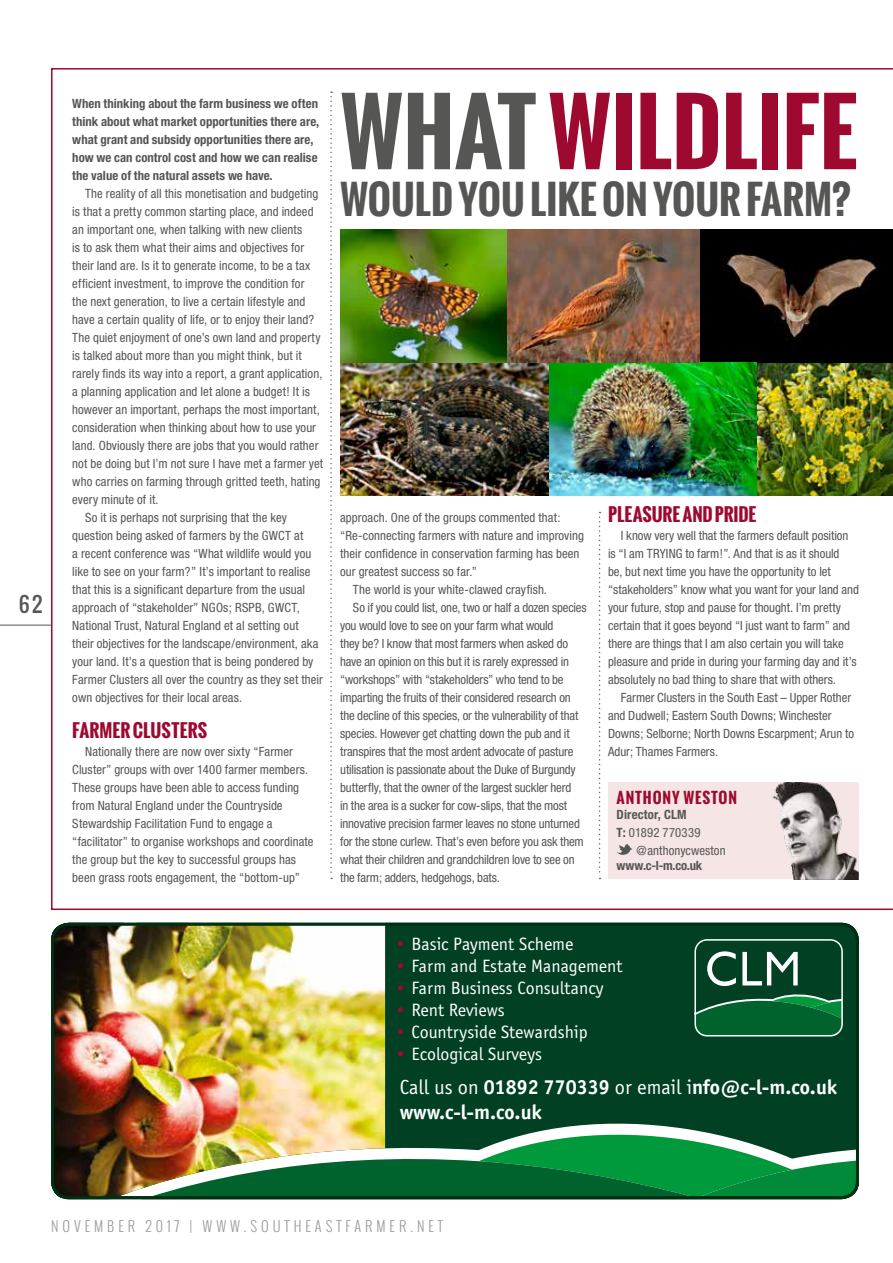
<style>
.page{position:relative;width:893px;height:1263px;background:#fff}
.page>*{position:absolute;margin:0;border:0;box-sizing:border-box;transform-origin:0 0}
.t1{font:700 87px "Oswald";color:#9e0a2f}
.t2{font:700 39px "Oswald";color:#565655}
.t3{font:700 21px/25.2px "Officina Sans";color:#fff}
.t4{font:20.7px "Oswald";color:#565655}
.t5{font:18.45px "Officina Sans";color:#fff}
.t6{font:700 18px "Oswald";color:#9e0a2f}
.t7{font:700 15px "Oswald";letter-spacing:.06em;color:#9e0a2f}
.t8{font:300 14.1px "Oswald";letter-spacing:.28em;color:#9c9c9d}
.t9{font:condensed 12.75px/18px "Helvetica Neue";letter-spacing:.005em;color:#565655}
.t10{font:condensed 12.75px "Helvetica Neue";letter-spacing:-.015em;color:#565655}
.t11{font:700 condensed 12.75px/18px "Helvetica Neue";letter-spacing:.005em;color:#565655}
.s1{color:#565655}
.s2{font-weight:700}
.s3{color:#9e0934}
.s4{font-weight:400}
</style>
<div class="page">
<hr style="left:0;top:625px;width:51px;height:1px;background:#565655">
<svg style="left:59px;top:923px;width:800px;height:276px;background:#0d5531"></svg>
<img style="left:52px;top:923px;width:333px;height:274px">
<div style="left:51px;top:923px;width:808px;height:276px;border:3px solid #003014;border-radius:17px"></div>
<svg style="left:693px;top:937px;width:151px;height:101px;background:#226543"></svg>
<img style="left:340px;top:229px;width:553px;height:266px">
<div style="left:608px;top:782px;width:251px;height:97px;background:#f5e6e5"></div>
<img style="left:772px;top:782px;width:87px;height:97px">
<svg style="left:617px;top:844px;width:15px;height:11px"></svg>
<svg style="left:330px;top:91px;width:2px;height:788px"></svg>
<svg style="left:599px;top:512px;width:2px;height:367px"></svg>
<h3 class="t4" style="left:19px;top:588px;width:25px">62</h3>
<p class="t11" style="left:72px;top:94px;width:249px">When thinking about the farm business we often think about what market opportunities there are, what grant and subsidy opportunities there are, how we can control cost and how we can realise the value of the natural assets we have.</p>
<p class="t9" style="left:85px;top:184px;width:235px">The reality of all this monetisation and budgeting</p>
<p class="t9" style="left:72px;top:202px;width:243px">is that a pretty common starting place, and indeed</p>
<p class="t9" style="left:72px;top:220px;width:231px">an important one, when talking with new clients</p>
<p class="t9" style="left:72px;top:238px;width:233px">is to ask them what their aims and objectives for</p>
<p class="t9" style="left:72px;top:256px;width:240px">their land are. Is it to generate income, to be a tax</p>
<p class="t9" style="left:72px;top:274px;width:234px">efficient investment, to improve the condition for</p>
<p class="t9" style="left:72px;top:292px;width:235px">the next generation, to live a certain lifestyle and</p>
<p class="t9" style="left:72px;top:310px;width:243px">have a certain quality of life, or to enjoy their land?</p>
<p class="t9" style="left:72px;top:328px;width:250px">The quiet enjoyment of one’s own land and property</p>
<p class="t9" style="left:72px;top:346px;width:231px">is talked about more than you might think, but it</p>
<p class="t9" style="left:72px;top:364px;width:252px">rarely finds its way into a report, a grant application,</p>
<p class="t9" style="left:72px;top:382px;width:239px">a planning application and let alone a budget! It is</p>
<p class="t9" style="left:72px;top:400px;width:249px">however an important, perhaps the most important,</p>
<p class="t9" style="left:72px;top:418px;width:245px">consideration when thinking about how to use your</p>
<p class="t9" style="left:72px;top:436px;width:248px">land. Obviously there are jobs that you would rather</p>
<p class="t9" style="left:72px;top:454px;width:252px">not be doing but I’m not sure I have met a farmer yet</p>
<p class="t9" style="left:72px;top:472px;width:250px">who carries on farming through gritted teeth, hating</p>
<p class="t9" style="left:72px;top:490px;width:88px">every minute of it.</p>
<p class="t9" style="left:85px;top:508px;width:203px">So it is perhaps not surprising that the key</p>
<p class="t9" style="left:72px;top:526px;width:233px">question being asked of farmers by the GWCT at</p>
<p class="t9" style="left:72px;top:544px;width:241px">a recent conference was “What wildlife would you</p>
<p class="t9" style="left:72px;top:562px;width:240px">like to see on your farm?” It’s important to realise</p>
<p class="t9" style="left:72px;top:580px;width:234px">that this is a significant departure from the usual</p>
<p class="t9" style="left:72px;top:598px;width:229px">approach of “stakeholder” NGOs; RSPB, GWCT,</p>
<p class="t9" style="left:72px;top:616px;width:228px">National Trust, Natural England et al setting out</p>
<p class="t9" style="left:72px;top:635px;width:248px">their objectives for the landscape/environment, aka</p>
<p class="t9" style="left:72px;top:653px;width:243px">your land. It’s a question that is being pondered by</p>
<p class="t9" style="left:72px;top:671px;width:252px">Farmer Clusters all over the country as they set their</p>
<p class="t9" style="left:72px;top:689px;width:171px">own objectives for their local areas.</p>
<h3 class="t6" style="left:72px;top:717px;width:137px">FARMER CLUSTERS</h3>
<p class="t9" style="left:72px;top:742px;width:243px;text-indent:13px">Nationally there are now over sixty “Farmer Cluster” groups with over 1400 farmer members.<br>These groups have been able to access funding from Natural England under the Countryside Stewardship Facilitation Fund to engage a “facilitator” to organise workshops and coordinate the group but the key to successful groups has been grass roots engagement, the “bottom-up”</p>
<h1 class="t1" style="left:340px;top:67px;width:519px"><span class="s1">WHAT</span> WILDLIFE</h1>
<h2 class="t2" style="left:340px;top:170px;width:512px">WOULD YOU LIKE ON YOUR FARM?</h2>
<p class="t9" style="left:340px;top:508px;width:222px">approach. One of the groups commented that:</p>
<p class="t9" style="left:340px;top:526px;width:245px">“Re-connecting farmers with nature and improving</p>
<p class="t9" style="left:340px;top:544px;width:241px">their confidence in conservation farming has been</p>
<p class="t9" style="left:340px;top:562px;width:138px">our greatest success so far.”</p>
<p class="t9" style="left:353px;top:580px;width:196px">The world is your white-clawed crayfish.</p>
<p class="t10" style="left:353px;top:600px;width:235px">So if you could list, one, two or half a dozen species</p>
<p class="t10" style="left:340px;top:618px;width:215px">you would love to see on your farm what would</p>
<p class="t9" style="left:340px;top:634px;width:229px">they be? I know that most farmers when asked do</p>
<p class="t10" style="left:340px;top:654px;width:230px">have an opinion on this but it is rarely expressed in</p>
<p class="t9" style="left:340px;top:670px;width:225px">“workshops” with “stakeholders” who tend to be</p>
<p class="t9" style="left:340px;top:688px;width:232px">imparting the fruits of their considered research on</p>
<p class="t10" style="left:340px;top:708px;width:240px">the decline of this species, or the vulnerability of that</p>
<p class="t10" style="left:340px;top:726px;width:231px">species. However get chatting down the pub and it</p>
<p class="t9" style="left:340px;top:742px;width:235px">transpires that the most ardent advocate of pasture</p>
<p class="t9" style="left:340px;top:760px;width:237px">utilisation is passionate about the Duke of Burgundy</p>
<p class="t10" style="left:340px;top:780px;width:233px">butterfly, that the owner of the largest suckler herd</p>
<p class="t10" style="left:340px;top:798px;width:229px">in the area is a sucker for cow-slips, that the most</p>
<p class="t10" style="left:340px;top:816px;width:241px">innovative precision farmer leaves no stone unturned</p>
<p class="t9" style="left:340px;top:832px;width:245px">for the stone curlew. That’s even before you ask them</p>
<p class="t10" style="left:340px;top:852px;width:236px">what their children and grandchildren love to see on</p>
<p class="t10" style="left:340px;top:870px;width:161px">the farm; adders, hedgehogs, bats.</p>
<h3 class="t6" style="left:608px;top:501px;width:150px">PLEASURE AND PRIDE</h3>
<p class="t9" style="left:608px;top:526px;width:252px;text-indent:13px">I know very well that the farmers default position is “I am TRYING to farm!”. And that is as it should<br>be, but next time you have the opportunity to let “stakeholders” know what you want for your land and your future, stop and pause for thought. I’m pretty certain that it goes beyond “I just want to farm” and there are things that I am also certain you will take pleasure and pride in during your farming day and it’s absolutely no bad thing to share that with others.</p>
<p class="t9" style="left:608px;top:688px;width:247px;text-indent:13px">Farmer Clusters in the South East – Upper Rother and Dudwell; Eastern South Downs; Winchester Downs; Selborne; North Downs Escarpment; Arun to Adur; Thames Farmers.</p>
<p class="t7" style="left:617px;top:786px;width:122px">ANTHONY WESTON</p>
<p class="t11" style="left:617px;top:805px;width:71px">Director, CLM</p>
<p class="t9" style="left:617px;top:823px;width:85px"><span class="s2">T:</span> 01892 770339</p>
<p class="t9" style="left:636px;top:841px;width:91px">@anthonycweston</p>
<p class="t11" style="left:617px;top:856px;width:87px">www.c-l-m.co.uk</p>
<h3 class="t5" style="left:395px;top:933px;width:180px"><span class="s3">•</span> Basic Payment Scheme</h3>
<h3 class="t5" style="left:395px;top:955px;width:229px"><span class="s3">•</span> Farm and Estate Management</h3>
<h3 class="t5" style="left:395px;top:977px;width:210px"><span class="s3">•</span> Farm Business Consultancy</h3>
<h3 class="t5" style="left:395px;top:999px;width:112px"><span class="s3">•</span> Rent Reviews</h3>
<h3 class="t5" style="left:395px;top:1022px;width:195px"><span class="s3">•</span> Countryside Stewardship</h3>
<h3 class="t5" style="left:395px;top:1044px;width:149px"><span class="s3">•</span> Ecological Surveys</h3>
<h3 class="t3" style="left:400px;top:1074px;width:439px"><span class="s4">Call us on</span> 01892 770339 <span class="s4">or email i</span>nfo@c-l-m.co.uk www.c-l-m.co.uk</h3>
<p class="t8" style="left:51px;top:1216px;width:394px">NOVEMBER 2017 | WWW.SOUTHEASTFARMER.NET</p>
</div>
